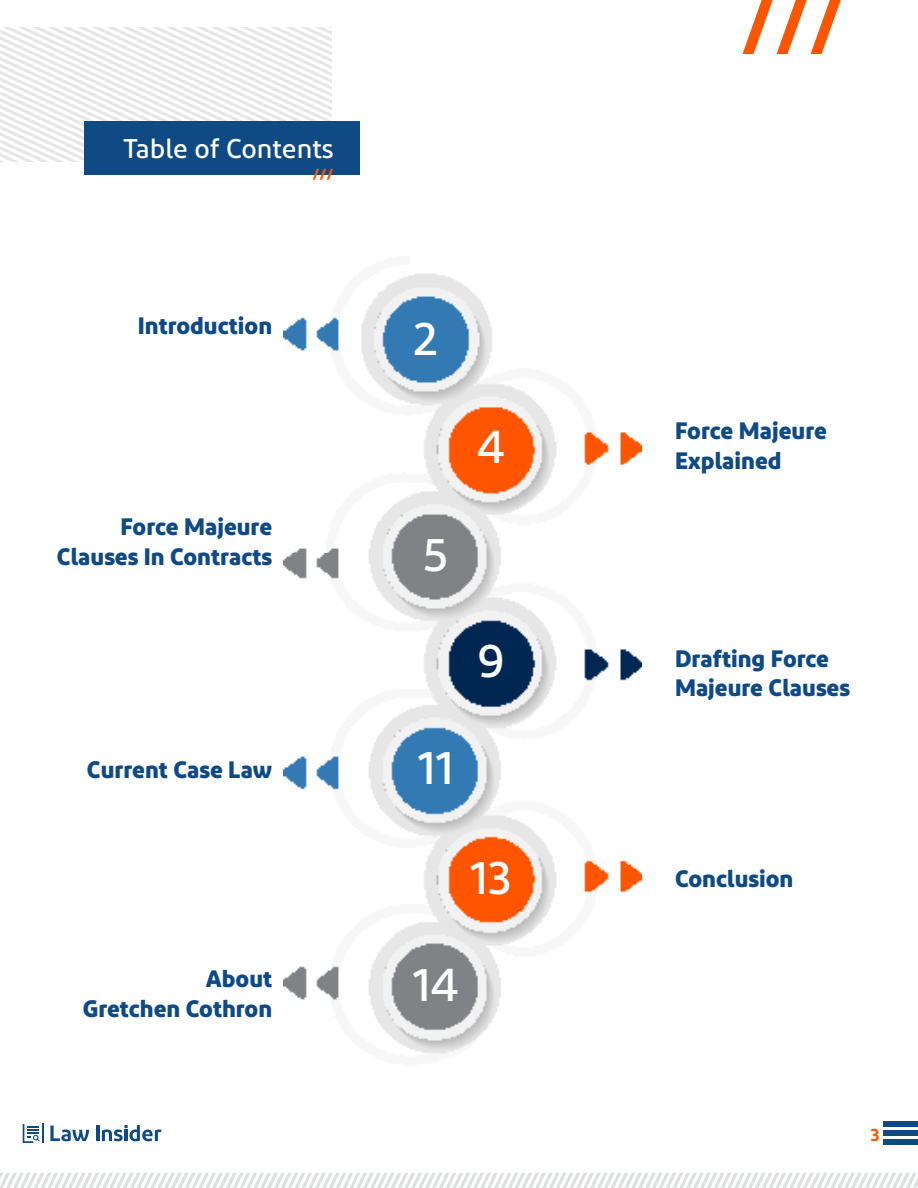
<style>
.page{position:relative;width:918px;height:1188px;background:#fff}
.page>*{position:absolute;margin:0;border:0;box-sizing:border-box;transform-origin:0 0}
.t1{font:500 47.55px "Diodrum Cyrillic";color:#fff}
.t2{font:500 27px "Diodrum Cyrillic";color:#fff}
.t3{font:700 23.7px/29.7px "Diodrum Cyrillic";color:#104a85}
.t4{font:600 18px "Diodrum Cyrillic";color:#ff5400}
.t5{font:700 13.5px "Diodrum Cyrillic";color:#f50}
</style>
<div class="page">
<img style="left:283px;top:273px;width:359px;height:781px">
<svg style="left:0;top:27px;width:331px;height:135px"></svg>
<div style="left:84px;top:122px;width:276px;height:54px;background:#104a85"></div>
<svg style="left:0;top:1173px;width:918px;height:15px"></svg>
<svg style="left:50px;top:1126px;width:39px;height:15px"></svg>
<hr style="left:97px;top:1126px;width:3px;height:15px;background:#104a85">
<svg style="left:102px;top:1125px;width:60px;height:16px"></svg>
<svg style="left:23px;top:1124px;width:20px;height:19px"></svg>
<div style="left:884px;top:1122px;width:34px;height:5px;background:#0f4a85"></div>
<div style="left:884px;top:1131px;width:34px;height:5px;background:#0f4a85"></div>
<div style="left:884px;top:1139px;width:34px;height:6px;background:#0f4a85"></div>
<svg style="left:743px;top:0;width:98px;height:54px"></svg>
<p class="t2" style="left:123px;top:131px;width:212px">Table of Contents</p>
<p class="t5" style="left:312px;top:166px;width:23px">///</p>
<p class="t3" style="left:138px;top:310px;width:136px">Introduction</p>
<p class="t3" style="left:57px;top:511px;width:217px;text-align:right">Force Majeure<br>Clauses In Contracts</p>
<p class="t3" style="left:87px;top:754px;width:187px">Current Case Law</p>
<p class="t3" style="left:83px;top:963px;width:191px;text-align:right">About<br>Gretchen Cothron</p>
<h1 class="t1" style="left:414px;top:309px;width:26px">2</h1>
<h1 class="t1" style="left:477px;top:417px;width:30px">4</h1>
<h1 class="t1" style="left:423px;top:525px;width:26px">5</h1>
<h1 class="t1" style="left:478px;top:630px;width:29px">9</h1>
<h1 class="t1" style="left:418px;top:737px;width:38px">11</h1>
<h1 class="t1" style="left:470px;top:848px;width:44px">13</h1>
<h1 class="t1" style="left:412px;top:955px;width:48px">14</h1>
<p class="t3" style="left:675px;top:415px;width:153px">Force Majeure<br>Explained</p>
<p class="t3" style="left:675px;top:643px;width:176px">Drafting Force<br>Majeure Clauses</p>
<p class="t3" style="left:675px;top:863px;width:120px">Conclusion</p>
<p class="t4" style="left:870px;top:1123px;width:11px">3</p>
</div>
